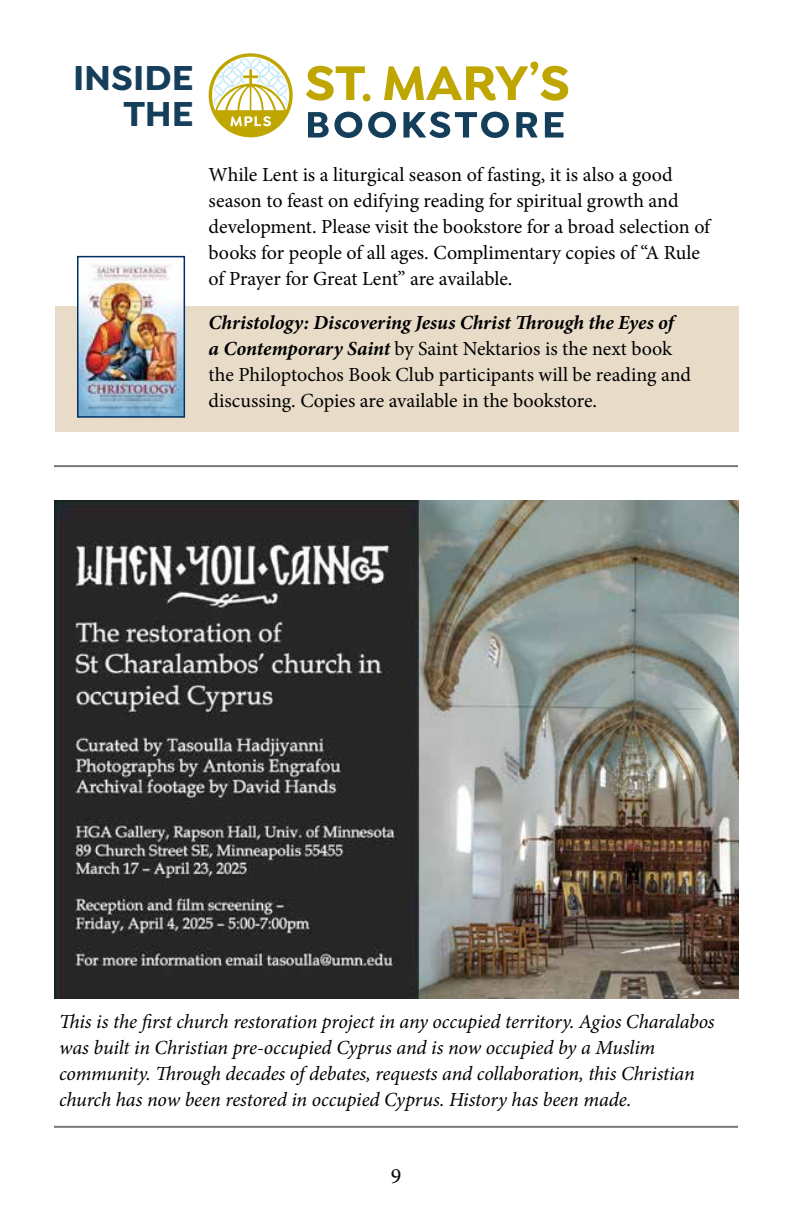
<style>
.page{position:relative;width:792px;height:1224px;background:#fff}
.page>*{position:absolute;margin:0;border:0;box-sizing:border-box;transform-origin:0 0}
.t1{font:700 37px/36.2px "Isidora Sans";color:#143e5a;text-align:right}
.t2{font:22px "Minion Pro";color:#000}
.t3{font:20px/26px "Minion Pro";color:#000}
.t4{font:italic 20px/26px "Minion Pro";letter-spacing:-.01em;color:#000}
.s1{font-weight:700;font-style:italic}
</style>
<div class="page">
<hr style="left:54px;top:465px;width:684px;height:2px;background:#77787b">
<hr style="left:54px;top:1126px;width:684px;height:2px;background:#77787b">
<div style="left:55px;top:306px;width:684px;height:126px;background:#e8dcc9"></div>
<img style="left:80px;top:265px;width:102px;height:150px">
<div style="left:77px;top:256px;width:108px;height:162px;border:2px solid #022f66"></div>
<svg style="left:308px;top:112px;width:54px;height:26px"></svg>
<svg style="left:368px;top:112px;width:28px;height:26px"></svg>
<svg style="left:403px;top:112px;width:106px;height:26px"></svg>
<svg style="left:516px;top:112px;width:21px;height:26px"></svg>
<svg style="left:545px;top:112px;width:18px;height:26px"></svg>
<svg style="left:306px;top:66px;width:59px;height:35px"></svg>
<div style="left:363px;top:94px;width:7px;height:7px;background:#bfa600;border-radius:50%"></div>
<svg style="left:384px;top:62px;width:184px;height:39px"></svg>
<svg style="left:209px;top:53px;width:84px;height:84px"></svg>
<img style="left:54px;top:501px;width:685px;height:498px">
<h1 class="t1" style="left:73px;top:60px;width:122px">INSIDE<br>THE</h1>
<p class="t3" style="left:209px;top:162px;width:503px">While Lent is a liturgical season of fasting, it is also a good season to feast on edifying reading for spiritual growth and development. Please visit the bookstore for a broad selection of books for people of all ages. Complimentary copies of “A Rule of Prayer for Great Lent” are available.</p>
<p class="t3" style="left:209px;top:310px;width:484px"><span class="s1">Christology: Discovering Jesus Christ Through the Eyes of<br>a Contemporary Saint</span> by Saint Nektarios is the next book the Philoptochos Book Club participants will be reading and discussing. Copies are available in the bookstore.</p>
<p class="t4" style="left:59px;top:1009px;width:657px">This is the first church restoration project in any occupied territory. Agios Charalabos was built in Christian pre-occupied Cyprus and is now occupied by a Muslim community. Through decades of debates, requests and collaboration, this Christian church has now been restored in occupied Cyprus. History has been made.</p>
<p class="t2" style="left:391px;top:1161px;width:12px">9</p>
</div>
